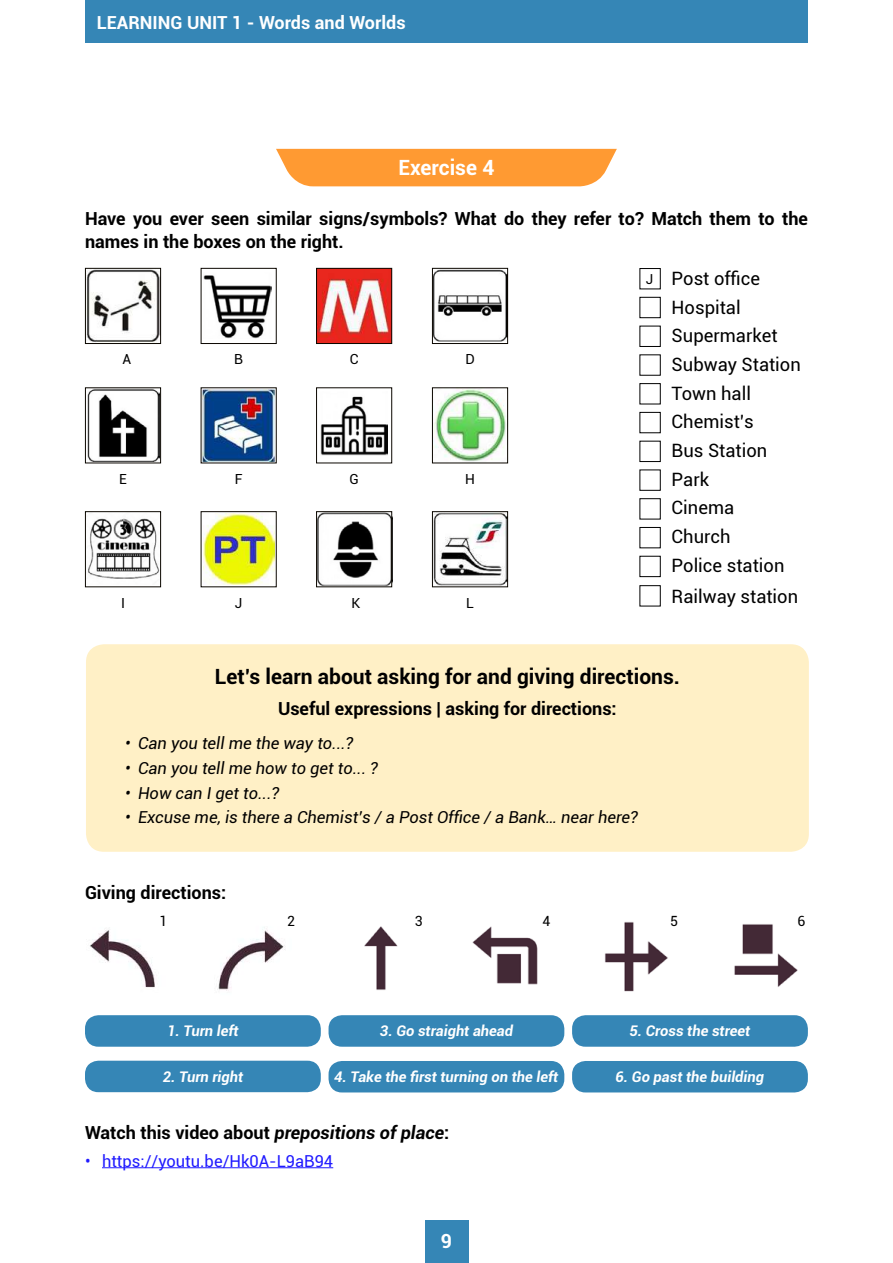
<style>
.page{position:relative;width:893px;height:1263px;background:#fff}
.page>*{position:absolute;margin:0;border:0;box-sizing:border-box;transform-origin:0 0}
.t1{font:700 21px "Roboto";color:#000}
.t2{font:700 21px "Roboto";color:#fff}
.t3{font:700 19.5px "Roboto";color:#fff}
.t4{font:18.45px/28.7px "Roboto";color:#000}
.t5{font:700 18px/22.5px "Roboto";color:#000}
.t6{font:700 18px "Roboto";color:#fff}
.t7{font:italic 16.5px "Roboto";color:#000}
.t8{font:16.5px "Roboto";color:#201aff}
.t9{font:italic 700 14.7px "Roboto";color:#fff}
.t10{font:14.1px "Roboto";color:#000}
.t11{font:13.95px "Roboto";color:#000}
.t12{font:13.8px "Roboto";color:#000}
.s1{font-style:italic}
</style>
<div class="page">
<div style="left:85px;top:0;width:722px;height:43px;background:#3586b6"></div>
<div style="left:425px;top:1220px;width:44px;height:43px;background:#3586b6"></div>
<img style="left:87px;top:270px;width:72px;height:72px">
<img style="left:87px;top:390px;width:72px;height:71px">
<img style="left:88px;top:518px;width:71px;height:61px">
<img style="left:204px;top:275px;width:68px;height:64px">
<img style="left:203px;top:390px;width:71px;height:71px">
<img style="left:203px;top:514px;width:71px;height:71px">
<img style="left:318px;top:270px;width:72px;height:72px">
<img style="left:320px;top:396px;width:68px;height:60px">
<img style="left:318px;top:513px;width:72px;height:72px">
<img style="left:434px;top:270px;width:72px;height:72px">
<img style="left:434px;top:390px;width:72px;height:71px">
<img style="left:434px;top:513px;width:72px;height:72px">
<div style="left:85px;top:268px;width:76px;height:76px;border:1px solid #0b0700"></div>
<div style="left:85px;top:388px;width:76px;height:75px;border:1px solid #0b0700"></div>
<div style="left:85px;top:511px;width:76px;height:76px;border:1px solid #0b0700"></div>
<div style="left:201px;top:268px;width:75px;height:76px;border:1px solid #0b0700"></div>
<div style="left:316px;top:268px;width:76px;height:76px;border:1px solid #0b0700"></div>
<div style="left:316px;top:388px;width:76px;height:75px;border:1px solid #0b0700"></div>
<div style="left:316px;top:511px;width:76px;height:76px;border:1px solid #0b0700"></div>
<div style="left:432px;top:268px;width:76px;height:76px;border:1px solid #0b0700"></div>
<div style="left:432px;top:388px;width:76px;height:75px;border:1px solid #0b0700"></div>
<div style="left:432px;top:511px;width:76px;height:76px;border:1px solid #0b0700"></div>
<div style="left:276px;top:149px;width:341px;height:37px;background:#ff9a32"></div>
<div style="left:639px;top:268px;width:22px;height:21px;border:1px solid #000"></div>
<div style="left:639px;top:297px;width:22px;height:21px;border:1px solid #000"></div>
<div style="left:639px;top:326px;width:22px;height:21px;border:1px solid #000"></div>
<div style="left:639px;top:383px;width:22px;height:21px;border:1px solid #000"></div>
<div style="left:639px;top:412px;width:22px;height:21px;border:1px solid #000"></div>
<div style="left:639px;top:441px;width:22px;height:21px;border:1px solid #000"></div>
<div style="left:639px;top:470px;width:22px;height:21px;border:1px solid #000"></div>
<div style="left:639px;top:498px;width:22px;height:21px;border:1px solid #000"></div>
<div style="left:639px;top:527px;width:22px;height:21px;border:1px solid #000"></div>
<div style="left:639px;top:556px;width:22px;height:21px;border:1px solid #000"></div>
<div style="left:639px;top:585px;width:22px;height:21px;border:1px solid #000"></div>
<hr style="left:102px;top:1167px;width:231px;height:1px;background:#201aff">
<img style="left:90px;top:930px;width:65px;height:58px">
<img style="left:217px;top:927px;width:68px;height:64px">
<img style="left:364px;top:926px;width:34px;height:64px">
<img style="left:472px;top:926px;width:66px;height:59px">
<img style="left:604px;top:922px;width:64px;height:70px">
<img style="left:734px;top:924px;width:64px;height:63px">
<div style="left:85px;top:1015px;width:236px;height:32px;background:#3586b6;border-radius:13px"></div>
<div style="left:85px;top:1061px;width:236px;height:31px;background:#3586b6;border-radius:13px"></div>
<div style="left:329px;top:1015px;width:235px;height:32px;background:#3586b6;border-radius:13px"></div>
<div style="left:329px;top:1061px;width:235px;height:31px;background:#3586b6;border-radius:13px"></div>
<div style="left:572px;top:1015px;width:236px;height:32px;background:#3586b6;border-radius:13px"></div>
<div style="left:572px;top:1061px;width:236px;height:31px;background:#3586b6;border-radius:13px"></div>
<div style="left:86px;top:644px;width:723px;height:208px;background:#fff0c6;border-radius:18px"></div>
<p class="t6" style="left:97px;top:10px;width:310px">LEARNING UNIT 1 - Words and Worlds</p>
<p class="t2" style="left:398px;top:153px;width:97px">Exercise 4</p>
<p class="t5" style="left:85px;top:207px;width:724px">Have you ever seen similar signs/symbols? What do they refer to? Match them to the names in the boxes on the right.</p>
<p class="t4" style="left:672px;top:264px;width:131px">Post office<br>Hospital<br>Supermarket<br>Subway Station<br>Town hall<br>Chemist’s<br>Bus Station<br>Park<br>Cinema<br>Church<br>Police station</p>
<p class="t4" style="left:672px;top:582px;width:128px">Railway station</p>
<p class="t12" style="left:646px;top:269px;width:9px">J</p>
<p class="t11" style="left:350px;top:350px;width:10px">C</p>
<p class="t11" style="left:122px;top:350px;width:10px">A</p>
<p class="t11" style="left:234px;top:350px;width:10px">B</p>
<p class="t11" style="left:465px;top:350px;width:11px">D</p>
<p class="t11" style="left:349px;top:469px;width:11px">G</p>
<p class="t11" style="left:119px;top:469px;width:9px">E</p>
<p class="t11" style="left:235px;top:469px;width:9px">F</p>
<p class="t11" style="left:465px;top:469px;width:11px">H</p>
<p class="t11" style="left:121px;top:593px;width:5px">I</p>
<p class="t11" style="left:235px;top:593px;width:9px">J</p>
<p class="t11" style="left:351px;top:593px;width:10px">K</p>
<p class="t11" style="left:466px;top:593px;width:9px">L</p>
<p class="t1" style="left:215px;top:662px;width:467px">Let’s learn about asking for and giving directions.</p>
<p class="t5" style="left:278px;top:697px;width:340px">Useful expressions | asking for directions:</p>
<p class="t7" style="left:125px;top:731px;width:230px">• Can you tell me the way to...?</p>
<p class="t7" style="left:125px;top:756px;width:254px">• Can you tell me how to get to... ?</p>
<p class="t7" style="left:125px;top:781px;width:156px">• How can I get to...?</p>
<p class="t7" style="left:125px;top:806px;width:514px">• Excuse me, is there a Chemist’s / a Post Office / a Bank… near here?</p>
<p class="t5" style="left:85px;top:880px;width:143px">Giving directions:</p>
<p class="t10" style="left:159px;top:911px;width:9px">1</p>
<p class="t10" style="left:287px;top:911px;width:9px">2</p>
<p class="t10" style="left:415px;top:911px;width:9px">3</p>
<p class="t10" style="left:542px;top:911px;width:9px">4</p>
<p class="t10" style="left:670px;top:911px;width:9px">5</p>
<p class="t10" style="left:798px;top:911px;width:9px">6</p>
<p class="t9" style="left:167px;top:1020px;width:73px">1. Turn left</p>
<p class="t9" style="left:163px;top:1066px;width:82px">2. Turn right</p>
<p class="t9" style="left:380px;top:1020px;width:135px">3. Go straight ahead</p>
<p class="t9" style="left:334px;top:1066px;width:226px">4. Take the first turning on the left</p>
<p class="t5" style="left:85px;top:1121px;width:366px">Watch this video about <span class="s1">prepositions of place</span>:</p>
<p class="t8" style="left:85px;top:1149px;width:250px">• https://youtu.be/Hk0A-L9aB94</p>
<p class="t3" style="left:441px;top:1227px;width:13px">9</p>
<p class="t9" style="left:629px;top:1020px;width:122px">5. Cross the street</p>
<p class="t9" style="left:615px;top:1066px;width:150px">6. Go past the building</p>
</div>
